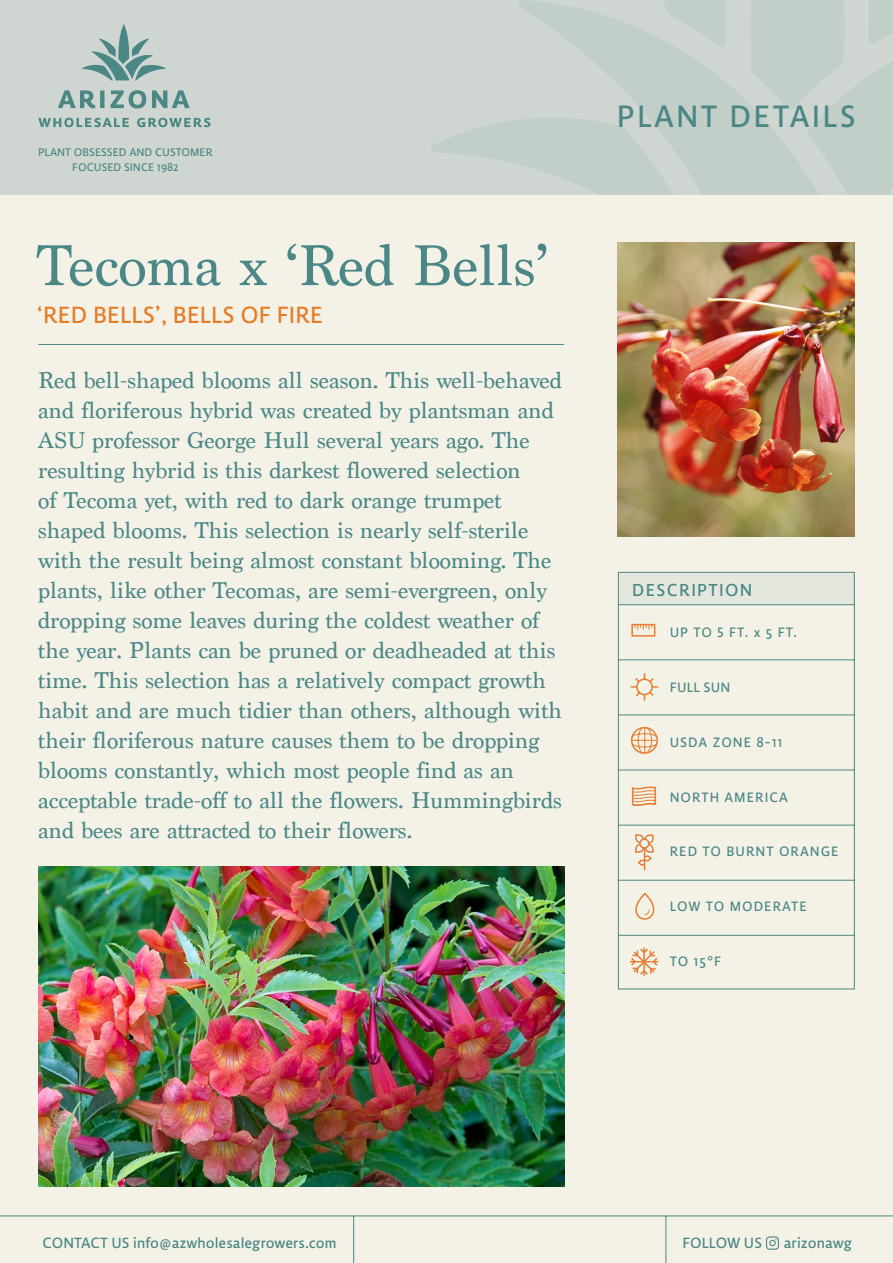
<style>
.page{position:relative;width:893px;height:1263px;background:#f4f2e7}
.page>*{position:absolute;margin:0;border:0;box-sizing:border-box;transform-origin:0 0}
.Títulos{font:60px "Marion";color:#4a8786}
.t1{font:37.5px "Lemon Sans";letter-spacing:.06em;color:#4a8786}
.t2{font:28.5px "Lemon Sans";color:#e87c26}
.párrafo{font:24px/30px "Marion";color:#4a8787}
.t3{font:21px "Lemon Sans";letter-spacing:.06em;color:#4a8786}
.t4{font:18px "Lemon Sans";color:#4a8785}
.Ficha{font:16.5px "Lemon Sans";letter-spacing:.06em;color:#4a8786}
.t5{font:13.5px/15px "Lemon Sans";color:#4a8786;text-align:center}
</style>
<div class="page">
<div style="left:0;top:0;width:893px;height:195px;background:#cfd6d1"></div>
<svg style="left:432px;top:120px;width:86px;height:44px"></svg>
<svg style="left:819px;top:0;width:74px;height:194px"></svg>
<svg style="left:518px;top:0;width:301px;height:194px;fill:#c2cfc9"></svg>
<svg style="left:38px;top:24px;width:172px;height:103px"></svg>
<hr style="left:0;top:1215px;width:893px;height:1px;background:#4a8785">
<hr style="left:353px;top:1216px;width:1px;height:47px;background:#4a8785">
<hr style="left:665px;top:1216px;width:1px;height:47px;background:#4a8785">
<svg style="left:766px;top:1236px;width:13px;height:14px"></svg>
<svg style="left:618px;top:572px;width:237px;height:418px"></svg>
<div style="left:631px;top:624px;width:24px;height:13px;border:2px solid #e67d33"></div>
<svg style="left:635px;top:625px;width:17px;height:5px"></svg>
<svg style="left:631px;top:727px;width:27px;height:27px"></svg>
<svg style="left:635px;top:893px;width:20px;height:27px"></svg>
<svg style="left:634px;top:832px;width:21px;height:38px"></svg>
<svg style="left:629px;top:947px;width:30px;height:29px"></svg>
<svg style="left:631px;top:786px;width:26px;height:20px"></svg>
<svg style="left:629px;top:672px;width:31px;height:30px"></svg>
<hr style="left:38px;top:344px;width:526px;height:1px;background:#4a8787">
<img style="left:617px;top:243px;width:238px;height:293px">
<img style="left:38px;top:866px;width:526px;height:320px">
<p class="t5" style="left:38px;top:144px;width:176px">PLANT OBSESSED AND CUSTOMER<br>FOCUSED SINCE 1982</p>
<p class="Títulos" style="left:37px;top:230px;width:513px">Tecoma x ‘Red Bells’</p>
<p class="t2" style="left:37px;top:298px;width:287px">‘RED BELLS’, BELLS OF FIRE</p>
<p class="párrafo" style="left:38px;top:365px;width:525px">Red bell-shaped blooms all season. This well-behaved and floriferous hybrid was created by plantsman and ASU professor George Hull several years ago. The resulting hybrid is this darkest flowered selection<br>of Tecoma yet, with red to dark orange trumpet shaped blooms. This selection is nearly self-sterile with the result being almost constant blooming. The plants, like other Tecomas, are semi-evergreen, only dropping some leaves during the coldest weather of the year. Plants can be pruned or deadheaded at this time. This selection has a relatively compact growth habit and are much tidier than others, although with their floriferous nature causes them to be dropping blooms constantly, which most people find as an acceptable trade-off to all the flowers. Hummingbirds and bees are attracted to their flowers.</p>
<h2 class="t1" style="left:617px;top:95px;width:240px">PLANT DETAILS</h2>
<p class="t3" style="left:632px;top:578px;width:122px">DESCRIPTION</p>
<p class="Ficha" style="left:670px;top:623px;width:129px">UP TO 5 FT. x 5 FT.</p>
<p class="Ficha" style="left:670px;top:678px;width:62px">FULL SUN</p>
<p class="Ficha" style="left:670px;top:733px;width:114px">USDA ZONE 8-11</p>
<p class="Ficha" style="left:670px;top:787px;width:120px">NORTH AMERICA</p>
<p class="Ficha" style="left:670px;top:842px;width:170px">RED TO BURNT ORANGE</p>
<p class="Ficha" style="left:670px;top:897px;width:139px">LOW TO MODERATE</p>
<p class="Ficha" style="left:670px;top:952px;width:53px">TO 15°F</p>
<p class="t4" style="left:43px;top:1232px;width:296px">CONTACT US info@azwholesalegrowers.com</p>
<p class="t4" style="left:682px;top:1232px;width:171px">FOLLOW US arizonawg</p>
</div>
